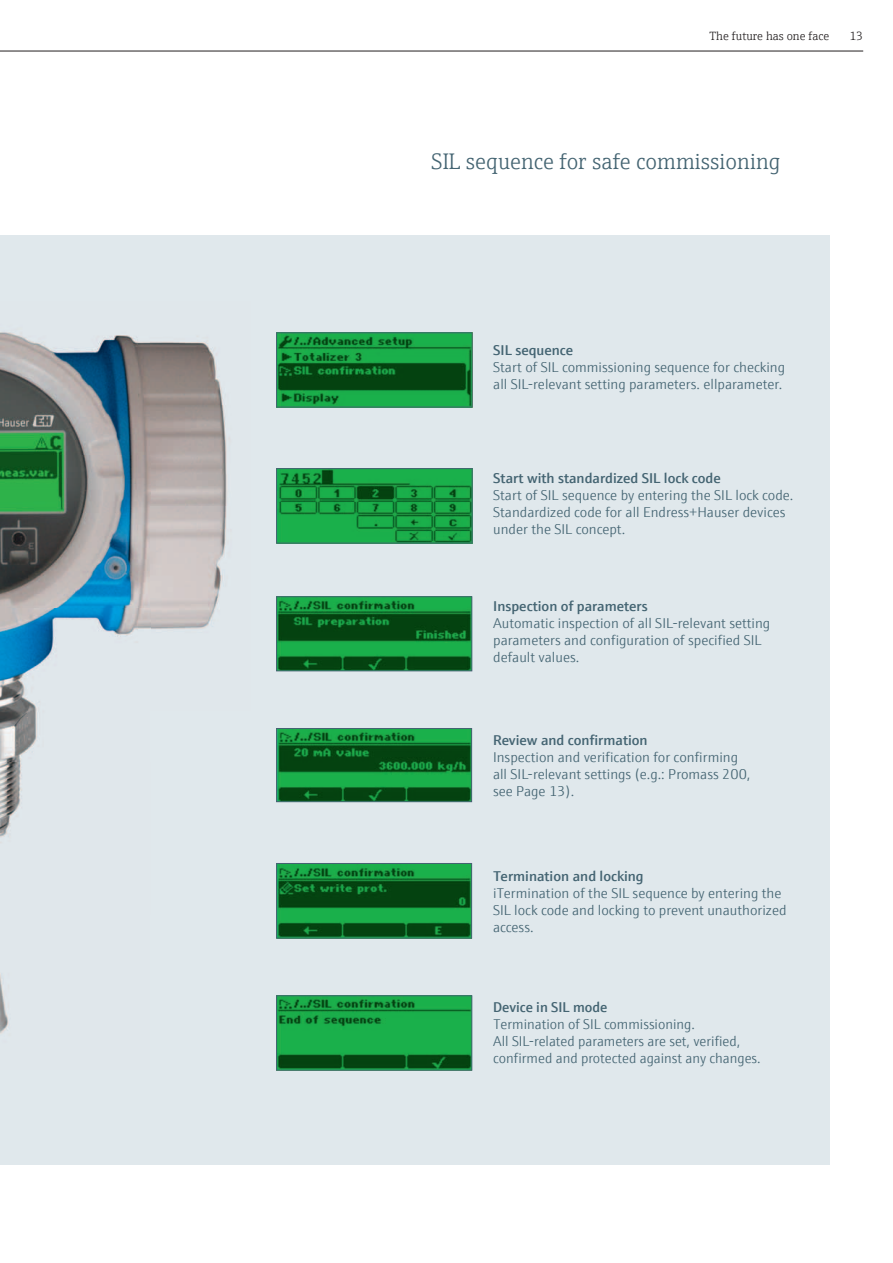
<style>
.page{position:relative;width:893px;height:1263px;background:#fff}
.page>*{position:absolute;margin:0;border:0;box-sizing:border-box;transform-origin:0 0}
.t1{font:300 22.5px "E+H Serif";color:#446472}
.t2{font:300 14.25px/17px "E+H Sans";color:#446472}
.t3{font:600 14.25px "E+H Sans";color:#446472}
.t4{font:300 12px "E+H Serif";color:#231f20}
</style>
<div class="page">
<div style="left:0;top:235px;width:829px;height:929px;background:#e0e8ec"></div>
<img style="left:0;top:332px;width:230px;height:702px">
<img style="left:278px;top:333px;width:195px;height:74px">
<div style="left:276px;top:333px;width:196px;height:74px;border:1px solid #446472"></div>
<img style="left:278px;top:469px;width:195px;height:74px">
<div style="left:276px;top:468px;width:196px;height:75px;border:1px solid #446472"></div>
<img style="left:278px;top:599px;width:192px;height:70px">
<div style="left:276px;top:597px;width:196px;height:74px;border:1px solid #446472"></div>
<img style="left:278px;top:730px;width:192px;height:70px">
<div style="left:276px;top:728px;width:196px;height:74px;border:1px solid #446472"></div>
<img style="left:278px;top:865px;width:192px;height:71px">
<div style="left:276px;top:863px;width:196px;height:75px;border:1px solid #446472"></div>
<img style="left:278px;top:998px;width:192px;height:70px">
<div style="left:276px;top:996px;width:196px;height:74px;border:1px solid #446472"></div>
<hr style="left:0;top:51px;width:863px;height:1px;background:#231f20">
<p class="t4" style="left:709px;top:27px;width:121px">The future has one face</p>
<p class="t4" style="left:849px;top:27px;width:15px">13</p>
<h1 class="t1" style="left:432px;top:145px;width:350px">SIL sequence for safe commissioning</h1>
<p class="t3" style="left:493px;top:339px;width:81px">SIL sequence</p>
<p class="t2" style="left:493px;top:358px;width:293px">Start of SIL commissioning sequence for checking all SIL-relevant setting parameters. ellparameter.</p>
<p class="t3" style="left:493px;top:467px;width:229px">Start with standardized SIL lock code</p>
<p class="t2" style="left:493px;top:485px;width:302px">Start of SIL sequence by entering the SIL lock code.<br>Standardized code for all Endress+Hauser devices under the SIL concept.</p>
<p class="t3" style="left:493px;top:595px;width:156px">Inspection of parameters</p>
<p class="t2" style="left:493px;top:613px;width:278px">Automatic inspection of all SIL-relevant setting parameters and configuration of specified SIL default values.</p>
<p class="t3" style="left:493px;top:729px;width:156px">Review and confirmation</p>
<p class="t2" style="left:493px;top:747px;width:259px">Inspection and verification for confirming all SIL-relevant settings (e.g.: Promass 200, see Page 13).</p>
<p class="t3" style="left:493px;top:865px;width:152px">Termination and locking</p>
<p class="t2" style="left:493px;top:883px;width:295px">iTermination of the SIL sequence by entering the<br>SIL lock code and locking to prevent unauthorized access.</p>
<p class="t3" style="left:493px;top:996px;width:116px">Device in SIL mode</p>
<p class="t2" style="left:493px;top:1015px;width:269px">Termination of SIL commissioning.<br>All SIL-related parameters are set, verified, confirmed and protected against any changes.</p>
</div>
